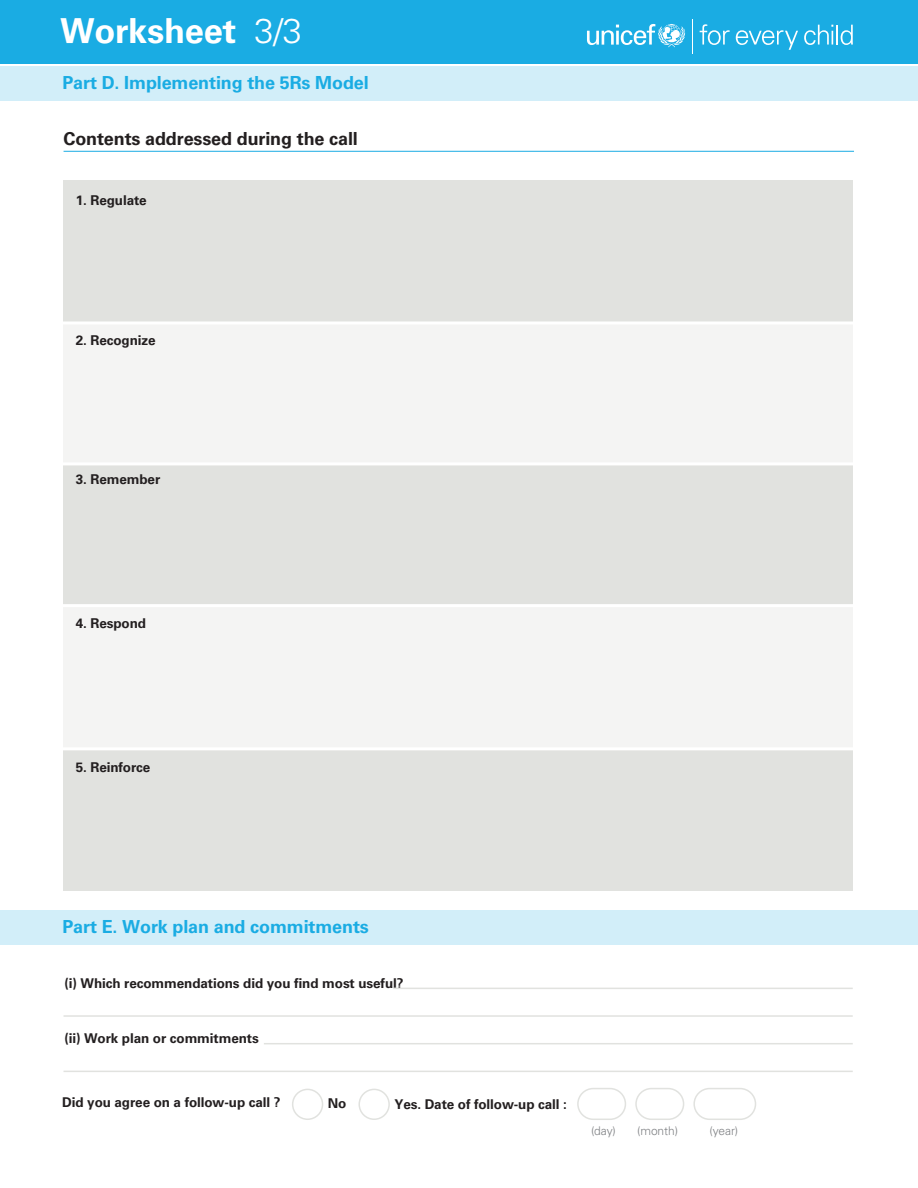
<style>
.page{position:relative;width:918px;height:1188px;background:#fff}
.page>*{position:absolute;margin:0;border:0;box-sizing:border-box;transform-origin:0 0}
.t1{font:700 34.5px "Univers LT Std";letter-spacing:-.01em;color:#fff}
.t2{font:700 18px "Univers LT Std";letter-spacing:-.01em;color:#1aace3}
.t3{font:700 18px "Univers LT Std";letter-spacing:-.01em;color:#231f20}
.t4{font:700 13.5px "Univers LT Std";letter-spacing:-.01em;color:#231f20}
.t5{font:300 12px "Univers LT Std";letter-spacing:-.01em;color:#808285}
.s1{font-weight:300}
</style>
<div class="page">
<div style="left:64px;top:181px;width:789px;height:142px;background:#e1e2df"></div>
<div style="left:64px;top:323px;width:789px;height:142px;background:#f4f4f3"></div>
<div style="left:64px;top:464px;width:789px;height:142px;background:#e1e2df"></div>
<div style="left:64px;top:606px;width:789px;height:142px;background:#f4f4f3"></div>
<div style="left:64px;top:748px;width:789px;height:143px;background:#e1e2df"></div>
<div style="left:0;top:0;width:918px;height:64px;background:#1aace3"></div>
<div style="left:0;top:66px;width:918px;height:34px;background:#d2eef9"></div>
<div style="left:0;top:910px;width:918px;height:34px;background:#d2eef9"></div>
<hr style="left:393px;top:988px;width:460px;height:1px;background:#e1e2df">
<hr style="left:64px;top:1015px;width:789px;height:2px;background:#e1e2df">
<hr style="left:264px;top:1043px;width:589px;height:1px;background:#e1e2df">
<hr style="left:64px;top:1071px;width:789px;height:1px;background:#e1e2df">
<hr style="left:64px;top:151px;width:790px;height:1px;background:#1aace3">
<hr style="left:61px;top:321px;width:800px;height:3px;background:#fff">
<hr style="left:61px;top:462px;width:800px;height:3px;background:#fff">
<hr style="left:61px;top:604px;width:800px;height:3px;background:#fff">
<hr style="left:61px;top:747px;width:800px;height:3px;background:#fff">
<div style="left:358px;top:1089px;width:32px;height:31px;border:2px solid #e1e2df;border-radius:50%"></div>
<div style="left:292px;top:1089px;width:31px;height:31px;border:2px solid #e1e2df;border-radius:50%"></div>
<div style="left:693px;top:1088px;width:63px;height:32px;border:2px solid #e1e2df;border-radius:15px"></div>
<div style="left:635px;top:1088px;width:49px;height:32px;border:2px solid #e1e2df;border-radius:15px"></div>
<div style="left:577px;top:1088px;width:49px;height:32px;border:2px solid #e1e2df;border-radius:15px"></div>
<svg style="left:587px;top:24px;width:98px;height:23px"></svg>
<svg style="left:700px;top:24px;width:30px;height:21px"></svg>
<svg style="left:736px;top:30px;width:62px;height:20px"></svg>
<svg style="left:804px;top:25px;width:29px;height:20px"></svg>
<hr style="left:836px;top:25px;width:2px;height:20px;background:#fff">
<svg style="left:841px;top:25px;width:12px;height:20px"></svg>
<hr style="left:692px;top:19px;width:1px;height:34px;background:#fff">
<h1 class="t1" style="left:60px;top:11px;width:243px">Worksheet <span class="s1">3/3</span></h1>
<h2 class="t2" style="left:62px;top:72px;width:308px">Part D. Implementing the 5Rs Model</h2>
<h2 class="t3" style="left:64px;top:128px;width:296px">Contents addressed during the call</h2>
<p class="t4" style="left:76px;top:193px;width:72px">1. Regulate</p>
<p class="t4" style="left:76px;top:333px;width:81px">2. Recognize</p>
<p class="t4" style="left:76px;top:472px;width:86px">3. Remember</p>
<p class="t4" style="left:76px;top:615px;width:72px">4. Respond</p>
<p class="t4" style="left:76px;top:759px;width:76px">5. Reinforce</p>
<h2 class="t2" style="left:62px;top:916px;width:308px">Part E. Work plan and commitments</h2>
<p class="t4" style="left:65px;top:976px;width:340px">(i) Which recommendations did you find most useful?</p>
<p class="t4" style="left:65px;top:1031px;width:196px">(ii) Work plan or commitments</p>
<p class="t4" style="left:62px;top:1095px;width:220px">Did you agree on a follow-up call ?</p>
<p class="t4" style="left:328px;top:1095px;width:20px">No</p>
<p class="t4" style="left:394px;top:1096px;width:174px">Yes. Date of follow-up call :</p>
<p class="t5" style="left:591px;top:1123px;width:26px">(day)</p>
<p class="t5" style="left:637px;top:1123px;width:42px">(month)</p>
<p class="t5" style="left:709px;top:1123px;width:30px">(year)</p>
</div>
